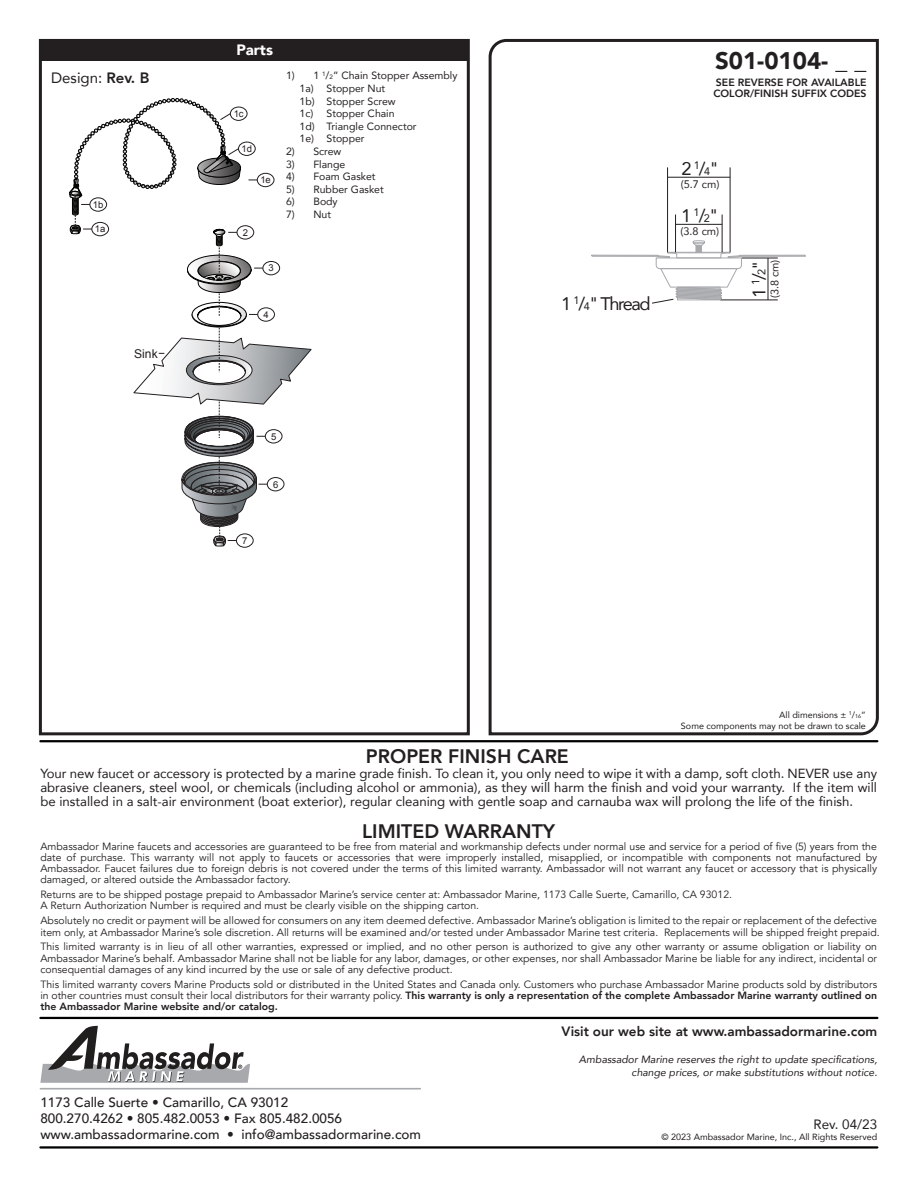
<style>
.page{position:relative;width:918px;height:1188px;background:#fff}
.page>*{position:absolute;margin:0;border:0;box-sizing:border-box;transform-origin:0 0}
.t1{font:900 24px "Avenir";color:#231f20}
.t2{font:800 19.5px "Avenir";color:#231f20}
.t3{font:18.15px "Avenir";letter-spacing:-.08em;color:#231f20}
.t4{font:15px "Avenir";color:#231f20}
.t5{font:900 15px "Avenir";color:#fff}
.t6{font:500 13.5px/16.2px "Avenir";color:#231f20}
.t7{font:800 13.5px "Avenir";color:#231f20}
.t8{font:13.5px "Avenir";color:#231f20}
.t9{font:13.2px/14.2px "Avenir";color:#231f20;text-align:justify}
.t10{font:12.15px "Arial";color:#231f20}
.t11{font:10.95px "Avenir";color:#231f20}
.t12{font:10.5px/11.2px "Avenir";color:#231f20;text-align:justify}
.t13{font:10.5px/12.6px "Avenir";color:#231f20}
.t14{font:italic 10.5px/12.6px "Avenir";color:#231f20;text-align:right}
.t15{font:800 10.5px/10.5px "Avenir";color:#231f20}
.t16{font:9.45px "Arial";color:#231f20}
.t17{font:9px/10.8px "Avenir";color:#231f20;text-align:right}
.s1{font-weight:800}
.s2{font-size:6.3px}
.s3{font-size:10.95px}
.s4{font-size:5.4px}
</style>
<div class="page">
<div style="left:236px;top:534px;width:18px;height:14px;border:1px solid #231f20;border-radius:50%"></div>
<svg style="left:69px;top:98px;width:242px;height:448px"></svg>
<hr style="left:40px;top:1017px;width:837px;height:2px;background:#000">
<hr style="left:40px;top:740px;width:837px;height:2px;background:#000">
<hr style="left:40px;top:1146px;width:837px;height:3px;background:#000">
<svg style="left:40px;top:1026px;width:210px;height:57px"></svg>
<hr style="left:40px;top:1088px;width:380px;height:2px;background:#a8a9ad">
<svg style="left:488px;top:38px;width:391px;height:698px"></svg>
<div style="left:40px;top:40px;width:428px;height:21px;background:#231f20"></div>
<div style="left:39px;top:39px;width:431px;height:696px;border:3px solid #231f20"></div>
<h3 class="t4" style="left:51px;top:66px;width:100px">Design: <span class="s1">Rev. B</span></h3>
<p class="t16" style="left:93px;top:198px;width:12px">1b</p>
<p class="t16" style="left:95px;top:223px;width:12px">1a</p>
<p class="t10" style="left:134px;top:346px;width:25px">Sink</p>
<h3 class="t5" style="left:236px;top:37px;width:38px">Parts</h3>
<p class="t16" style="left:234px;top:108px;width:12px">1c</p>
<p class="t16" style="left:242px;top:143px;width:12px">1d</p>
<p class="t16" style="left:260px;top:174px;width:12px">1e</p>
<p class="t16" style="left:243px;top:226px;width:7px">2</p>
<p class="t16" style="left:269px;top:262px;width:7px">3</p>
<p class="t13" style="left:300px;top:69px;width:159px;text-indent:-13px">1) 1 <sup>1</sup>/<span class="s2">2</span>” Chain Stopper Assembly<br>1a) Stopper Nut<br>1b) Stopper Screw<br>1c)</p>
<p class="t13" style="left:300px;top:107px;width:119px;text-indent:27px">Stopper Chain<br>1d) Triangle Connector<br>1e) Stopper</p>
<p class="t13" style="left:286px;top:145px;width:57px">2) Screw</p>
<p class="t13" style="left:286px;top:157px;width:61px">3) Flange</p>
<p class="t13" style="left:286px;top:170px;width:91px">4) Foam Gasket</p>
<p class="t13" style="left:286px;top:183px;width:99px">5) Rubber Gasket</p>
<p class="t13" style="left:286px;top:195px;width:53px">6) Body</p>
<p class="t13" style="left:286px;top:208px;width:47px">7) Nut</p>
<p class="t16" style="left:263px;top:308px;width:7px">4</p>
<p class="t16" style="left:242px;top:534px;width:7px">7</p>
<p class="t16" style="left:271px;top:430px;width:7px">5</p>
<p class="t16" style="left:273px;top:478px;width:7px">6</p>
<h3 class="t3" style="left:561px;top:289px;width:91px">1 <sup>1</sup>/<span class="s3">4</span>" Thread</h3>
<h1 class="t1" style="left:715px;top:40px;width:153px">S01-0104- _ _</h1>
<p class="t15" style="left:713px;top:77px;width:155px">SEE REVERSE FOR AVAILABLE<br>COLOR/FINISH SUFFIX CODES</p>
<h3 class="t3" style="left:681px;top:154px;width:39px">2 <sup>1</sup>/<span class="s3">4</span>"</h3>
<p class="t11" style="left:681px;top:175px;width:40px">(5.7 cm)</p>
<h3 class="t3" style="left:681px;top:201px;width:39px">1 <sup>1</sup>/<span class="s3">2</span>"</h3>
<p class="t11" style="left:681px;top:222px;width:40px">(3.8 cm)</p>
<h3 class="t3" style="left:745px;top:298px;width:39px;rotate:-90deg">1 <sup>1</sup>/<span class="s3">2</span>"</h3>
<p class="t11" style="left:766px;top:298px;width:40px;rotate:-90deg">(3.8 cm)</p>
<p class="t17" style="left:681px;top:709px;width:186px">All dimensions ± <sup>1</sup>/<span class="s4">16</span>”<br>Some components may not be drawn to scale</p>
<h2 class="t2" style="left:366px;top:741px;width:204px">PROPER FINISH CARE</h2>
<p class="t9" style="left:40px;top:765px;width:838px">Your new faucet or accessory is protected by a marine grade finish. To clean it, you only need to wipe it with a damp, soft cloth. NEVER use any abrasive cleaners, steel wool, or chemicals (including alcohol or ammonia), as they will harm the finish and void your warranty. If the item will be installed in a salt-air environment (boat exterior), regular cleaning with gentle soap and carnauba wax will prolong the life of the finish.</p>
<h2 class="t2" style="left:362px;top:816px;width:195px">LIMITED WARRANTY</h2>
<p class="t12" style="left:40px;top:841px;width:838px">Ambassador Marine faucets and accessories are guaranteed to be free from material and workmanship defects under normal use and service for a period of five (5) years from the date of purchase. This warranty will not apply to faucets or accessories that were improperly installed, misapplied, or incompatible with components not manufactured by Ambassador. Faucet failures due to foreign debris is not covered under the terms of this limited warranty. Ambassador will not warrant any faucet or accessory that is physically damaged, or altered outside the Ambassador factory.</p>
<p class="t12" style="left:40px;top:889px;width:693px">Returns are to be shipped postage prepaid to Ambassador Marine’s service center at: Ambassador Marine, 1173 Calle Suerte, Camarillo, CA 93012.<br>A Return Authorization Number is required and must be clearly visible on the shipping carton.</p>
<p class="t12" style="left:40px;top:915px;width:841px">Absolutely no credit or payment will be allowed for consumers on any item deemed defective. Ambassador Marine’s obligation is limited to the repair or replacement of the defective item only, at Ambassador Marine’s sole discretion. All returns will be examined and/or tested under Ambassador Marine test criteria. Replacements will be shipped freight prepaid.</p>
<p class="t12" style="left:40px;top:941px;width:838px">This limited warranty is in lieu of all other warranties, expressed or implied, and no other person is authorized to give any other warranty or assume obligation or liability on Ambassador Marine’s behalf. Ambassador Marine shall not be liable for any labor, damages, or other expenses, nor shall Ambassador Marine be liable for any indirect, incidental or consequential damages of any kind incurred by the use or sale of any defective product.</p>
<p class="t12" style="left:40px;top:979px;width:838px">This limited warranty covers Marine Products sold or distributed in the United States and Canada only. Customers who purchase Ambassador Marine products sold by distributors in other countries must consult their local distributors for their warranty policy. <span class="s1">This warranty is only a representation of the complete Ambassador Marine warranty outlined on the Ambassador Marine website and/or catalog.</span></p>
<p class="t6" style="left:40px;top:1093px;width:382px">1173 Calle Suerte • Camarillo, CA 93012<br>800.270.4262 • 805.482.0053 • Fax 805.482.0056 www.ambassadormarine.com • info@ambassadormarine.com</p>
<p class="t7" style="left:562px;top:1021px;width:317px">Visit our web site at www.ambassadormarine.com</p>
<p class="t14" style="left:579px;top:1053px;width:300px">Ambassador Marine reserves the right to update specifications, change prices, or make substitutions without notice.</p>
<p class="t8" style="left:814px;top:1114px;width:65px">Rev. 04/23</p>
<p class="t17" style="left:661px;top:1131px;width:217px">© 2023 Ambassador Marine, Inc., All Rights Reserved</p>
</div>
